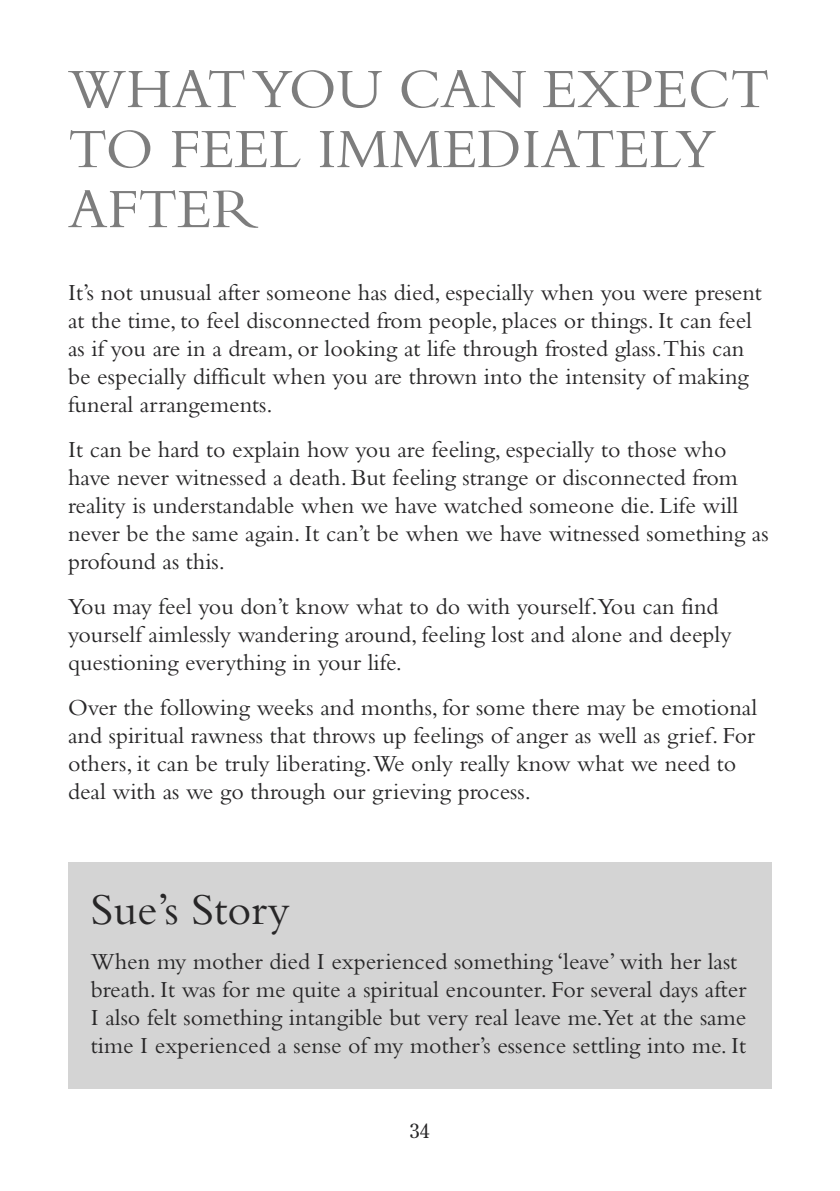
<style>
.page{position:relative;width:840px;height:1191px;background:#fff}
.page>*{position:absolute;margin:0;border:0;box-sizing:border-box;transform-origin:0 0}
.t1{font:58px/60px "Bembo";color:#7d7d7d}
.t2{font:46px "Bembo";color:#272627}
.t3{font:24px/28px "Bembo";color:#272627}
.t4{font:20px "Century Old Style";color:#272627}
</style>
<div class="page">
<div style="left:68px;top:862px;width:703px;height:227px;background:#d4d4d4"></div>
<h1 class="t1" style="left:68px;top:65px;width:702px">WHATYOU CAN EXPECT<br>TO FEEL IMMEDIATELY<br>AFTER</h1>
<p class="t3" style="left:68px;top:280px;width:695px">It’s not unusual after someone has died, especially when you were present at the time, to feel disconnected from people, places or things. It can feel as if you are in a dream, or looking at life through frosted glass.This can be especially difficult when you are thrown into the intensity of making funeral arrangements.</p>
<p class="t3" style="left:68px;top:438px;width:701px">It can be hard to explain how you are feeling, especially to those who have never witnessed a death. But feeling strange or disconnected from reality is understandable when we have watched someone die. Life will never be the same again. It can’t be when we have witnessed something as profound as this.</p>
<p class="t3" style="left:68px;top:595px;width:664px">You may feel you don’t know what to do with yourself.You can find yourself aimlessly wandering around, feeling lost and alone and deeply questioning everything in your life.</p>
<p class="t3" style="left:68px;top:696px;width:690px">Over the following weeks and months, for some there may be emotional and spiritual rawness that throws up feelings of anger as well as grief. For others, it can be truly liberating.We only really know what we need to deal with as we go through our grieving process.</p>
<h2 class="t2" style="left:91px;top:893px;width:200px">Sue’s Story</h2>
<p class="t3" style="left:91px;top:949px;width:656px">When my mother died I experienced something ‘leave’ with her last breath. It was for me quite a spiritual encounter. For several days after I also felt something intangible but very real leave me.Yet at the same time I experienced a sense of my mother’s essence settling into me. It</p>
<p class="t4" style="left:410px;top:1119px;width:21px">34</p>
</div>
